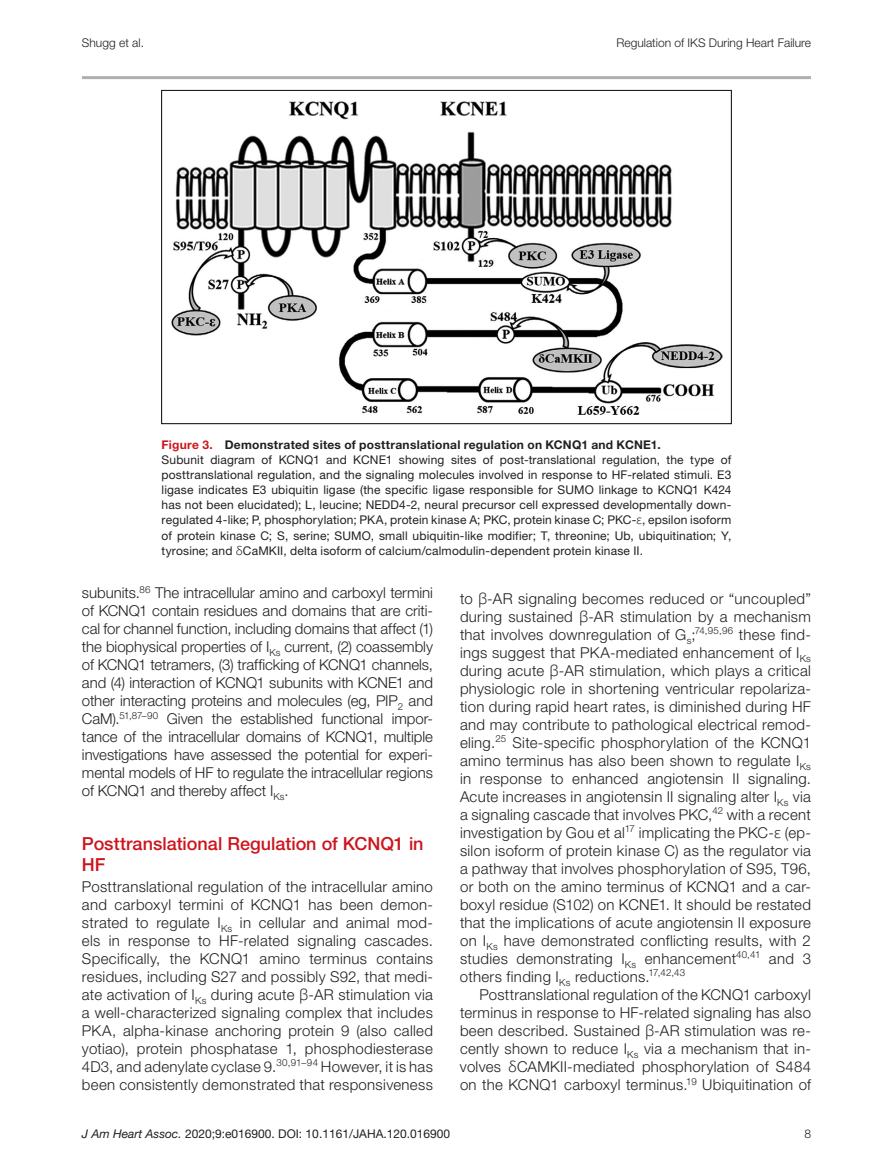
<style>
.page{position:relative;width:893px;height:1174px;background:#fff}
.page>*{position:absolute;margin:0;border:0;box-sizing:border-box;transform-origin:0 0}
.t1{font:500 18px/21px "Helvetica Neue LT Std";color:#cd151d}
.t2{font:300 15px/18px "Helvetica Neue LT Std";letter-spacing:.02em;color:#231f20;text-align:justify}
.t3{font:12px/15px "Helvetica Neue LT Std";letter-spacing:.01em;color:#231f20}
.t4{font:300 12px "Helvetica Neue LT Std";color:#231f20}
.s1{font-weight:700;color:#cd151d}
.s2{font-weight:700}
.s3{font-family:"Noto Sans";font-weight:300}
.s4{font-family:"Noto Sans"}
.s5{font-style:italic}
</style>
<div class="page">
<img style="left:171px;top:101px;width:552px;height:313px">
<hr style="left:82px;top:76px;width:729px;height:3px;background:#aeafb3">
<p class="t4" style="left:82px;top:35px;width:64px">Shugg et al.</p>
<p class="t4" style="left:616px;top:35px;width:196px">Regulation of IKS During Heart Failure</p>
<p class="t3" style="left:162px;top:437px;width:571px"><span class="s1">Figure 3.</span> <span class="s2">Demonstrated sites of posttranslational regulation on KCNQ1 and KCNE1.<br></span>Subunit diagram of KCNQ1 and KCNE1 showing sites of post-translational regulation, the type of posttranslational regulation, and the signaling molecules involved in response to HF-related stimuli. E3 ligase indicates E3 ubiquitin ligase (the specific ligase responsible for SUMO linkage to KCNQ1 K424 has not been elucidated); L, leucine; NEDD4-2, neural precursor cell expressed developmentally down&shy;regulated 4-like; P, phosphorylation; PKA, protein kinase A; PKC, protein kinase C; PKC-<span class="s3">ε</span>, epsilon isoform of protein kinase C; S, serine; SUMO, small ubiquitin-like modifier; T, threonine; Ub, ubiquitination; Y, tyrosine; and <span class="s3">δ</span>CaMKII, delta isoform of calcium/calmodulin-dependent protein kinase II.</p>
<p class="t2" style="left:82px;top:583px;width:353px">subunits.<sup>86</sup> The intracellular amino and carboxyl termini of KCNQ1 contain residues and domains that are criti&shy;cal for channel function, including domains that affect (1) the biophysical properties of I<sub>Ks</sub> current, (2) coassembly of KCNQ1 tetramers, (3) trafficking of KCNQ1 channels, and (4) interaction of KCNQ1 subunits with KCNE1 and other interacting proteins and molecules (eg, PIP<sub>2</sub> and CaM).<sup>51,87–90</sup> Given the established functional impor&shy;tance of the intracellular domains of KCNQ1, multiple investigations have assessed the potential for experi&shy;mental models of HF to regulate the intracellular regions of KCNQ1 and thereby affect I<sub>Ks</sub>.</p>
<p class="t1" style="left:82px;top:833px;width:343px">Posttranslational Regulation of KCNQ1 in<br>HF</p>
<p class="t2" style="left:82px;top:877px;width:353px">Posttranslational regulation of the intracellular amino and carboxyl termini of KCNQ1 has been demon&shy;strated to regulate I<sub>Ks</sub> in cellular and animal mod&shy;els in response to HF-related signaling cascades.<br>Specifically, the KCNQ1 amino terminus contains residues, including S27 and possibly S92, that medi&shy;ate activation of I<sub>Ks</sub> during acute <span class="s4">β</span>-AR stimulation via a well-characterized signaling complex that includes PKA, alpha-kinase anchoring protein 9 (also called yotiao), protein phosphatase 1, phosphodiesterase 4D3, and adenylate cyclase 9.<sup>30,91–94</sup> However, it is has been consistently demonstrated that responsiveness</p>
<p class="t2" style="left:460px;top:589px;width:353px">to <span class="s4">β</span>-AR signaling becomes reduced or “uncoupled” during sustained <span class="s4">β</span>-AR stimulation by a mechanism that involves downregulation of G<sub>s</sub>;<sup>74,95,96</sup> these find&shy;ings suggest that PKA-mediated enhancement of I<sub>Ks </sub>during acute <span class="s4">β</span>-AR stimulation, which plays a critical physiologic role in shortening ventricular repolariza&shy;tion during rapid heart rates, is diminished during HF and may contribute to pathological electrical remod&shy;eling.<sup>25</sup> Site-specific phosphorylation of the KCNQ1 amino terminus has also been shown to regulate I<sub>Ks </sub>in response to enhanced angiotensin II signaling.<br>Acute increases in angiotensin II signaling alter I<sub>Ks</sub> via a signaling cascade that involves PKC,<sup>42</sup> with a recent investigation by Gou et al<sup>17</sup> implicating the PKC-<span class="s4">ε</span> (ep&shy;silon isoform of protein kinase C) as the regulator via a pathway that involves phosphorylation of S95, T96, or both on the amino terminus of KCNQ1 and a car&shy;boxyl residue (S102) on KCNE1. It should be restated that the implications of acute angiotensin II exposure on I<sub>Ks</sub> have demonstrated conflicting results, with 2 studies demonstrating I<sub>Ks</sub> enhancement<sup>40,41</sup> and 3 others finding I<sub>Ks</sub> reductions.<sup>17,42,43</sup></p>
<p class="t2" style="left:460px;top:985px;width:353px;text-indent:20px">Posttranslational regulation of the KCNQ1 carboxyl terminus in response to HF-related signaling has also been described. Sustained <span class="s4">β</span>-AR stimulation was re&shy;cently shown to reduce I<sub>Ks</sub> via a mechanism that in&shy;volves <span class="s4">δ</span>CAMKII-mediated phosphorylation of S484 on the KCNQ1 carboxyl terminus.<sup>19</sup> Ubiquitination of</p>
<p class="t3" style="left:82px;top:1126px;width:370px"><span class="s5">J Am Heart Assoc.</span> 2020;9:e016900. DOI: 10.1161/JAHA.120.016900</p>
<p class="t4" style="left:804px;top:1126px;width:8px">8</p>
</div>
